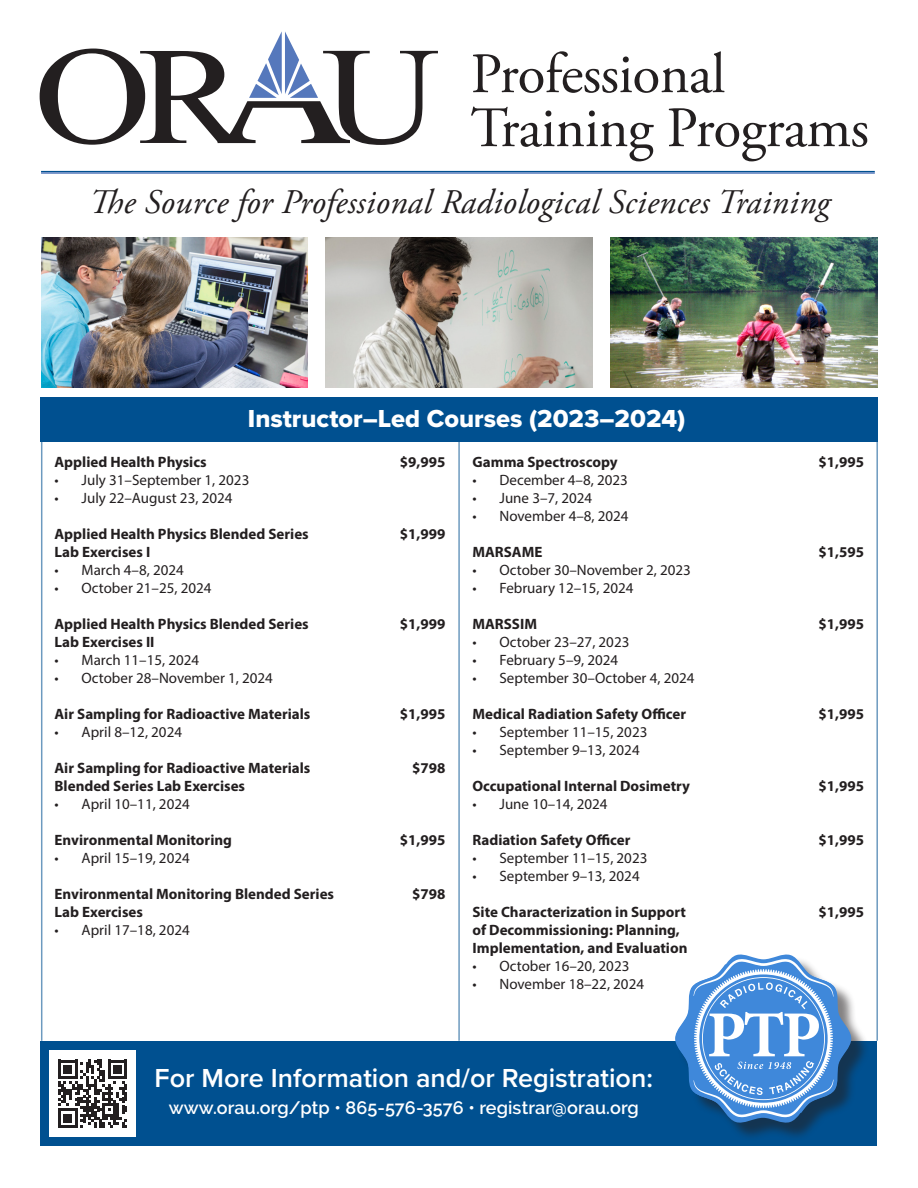
<style>
.page{position:relative;width:918px;height:1188px;background:#fff}
.page>*{position:absolute;margin:0;border:0;box-sizing:border-box;transform-origin:0 0}
.t1{font:57px/54px "Adobe Garamond Pro";letter-spacing:-.01em;color:#231f20}
.t2{font:italic 34.5px "Adobe Garamond Pro";letter-spacing:.005em;color:#231f20}
.t3{font:600 27px "Proxima Nova";color:#fff}
.t4{font:25.5px "Proxima Nova Extrabld";color:#fff}
.t5{font:600 18px "Raleway";letter-spacing:.005em;color:#fff}
.t6{font:700 15px "Myriad Pro";color:#231f20}
.t7{font:15px "Myriad Pro";color:#231f20}
</style>
<div class="page">
<svg style="left:40px;top:31px;width:398px;height:114px"></svg>
<hr style="left:41px;top:171px;width:834px;height:1px;background:#005090">
<hr style="left:41px;top:172px;width:834px;height:2px;background:#6182c1">
<div style="left:40px;top:1041px;width:838px;height:105px;background:#005090"></div>
<div style="left:678px;top:957px;width:192px;height:184px;background:#231f20;opacity:.56"></div>
<svg style="left:675px;top:954px;width:176px;height:170px"></svg>
<div style="left:50px;top:1050px;width:86px;height:87px;background:#fff"></div>
<svg style="left:58px;top:1060px;width:69px;height:68px"></svg>
<div style="left:40px;top:397px;width:838px;height:45px;background:#005090"></div>
<img style="left:41px;top:237px;width:267px;height:151px">
<img style="left:610px;top:237px;width:268px;height:151px">
<hr style="left:458px;top:442px;width:2px;height:599px;background:#005090">
<hr style="left:41px;top:442px;width:1px;height:599px;background:#005090">
<hr style="left:876px;top:442px;width:2px;height:599px;background:#005090">
<img style="left:326px;top:237px;width:266px;height:151px">
<h1 class="t1" style="left:471px;top:49px;width:400px">Professional<br>Training Programs</h1>
<h2 class="t2" style="left:89px;top:181px;width:742px">The Source for Professional Radiological Sciences Training</h2>
<p class="t4" style="left:248px;top:400px;width:439px">Instructor–Led Courses (2023–2024)</p>
<p class="t6" style="left:55px;top:452px;width:154px">Applied Health Physics</p>
<p class="t6" style="left:400px;top:452px;width:47px">$9,995</p>
<p class="t7" style="left:55px;top:471px;width:196px">• July 31–September 1, 2023</p>
<p class="t7" style="left:55px;top:489px;width:179px">• July 22–August 23, 2024</p>
<p class="t6" style="left:55px;top:524px;width:256px">Applied Health Physics Blended Series</p>
<p class="t6" style="left:400px;top:524px;width:47px">$1,999</p>
<p class="t6" style="left:55px;top:542px;width:97px">Lab Exercises I</p>
<p class="t7" style="left:55px;top:561px;width:131px">• March 4–8, 2024</p>
<p class="t7" style="left:55px;top:579px;width:158px">• October 21–25, 2024</p>
<p class="t6" style="left:55px;top:614px;width:256px">Applied Health Physics Blended Series</p>
<p class="t6" style="left:400px;top:614px;width:47px">$1,999</p>
<p class="t6" style="left:55px;top:632px;width:102px">Lab Exercises II</p>
<p class="t7" style="left:55px;top:651px;width:146px">• March 11–15, 2024</p>
<p class="t7" style="left:55px;top:669px;width:220px">• October 28–November 1, 2024</p>
<p class="t6" style="left:55px;top:704px;width:257px">Air Sampling for Radioactive Materials</p>
<p class="t6" style="left:400px;top:704px;width:47px">$1,995</p>
<p class="t7" style="left:55px;top:723px;width:129px">• April 8–12, 2024</p>
<p class="t6" style="left:55px;top:758px;width:257px">Air Sampling for Radioactive Materials</p>
<p class="t6" style="left:412px;top:758px;width:35px">$798</p>
<p class="t6" style="left:55px;top:776px;width:192px">Blended Series Lab Exercises</p>
<p class="t7" style="left:55px;top:795px;width:137px">• April 10–11, 2024</p>
<p class="t6" style="left:55px;top:830px;width:179px">Environmental Monitoring</p>
<p class="t6" style="left:400px;top:830px;width:47px">$1,995</p>
<p class="t7" style="left:55px;top:849px;width:137px">• April 15–19, 2024</p>
<p class="t6" style="left:55px;top:884px;width:281px">Environmental Monitoring Blended Series</p>
<p class="t6" style="left:412px;top:884px;width:35px">$798</p>
<p class="t6" style="left:55px;top:902px;width:90px">Lab Exercises</p>
<p class="t7" style="left:55px;top:921px;width:137px">• April 17–18, 2024</p>
<p class="t6" style="left:472px;top:452px;width:147px">Gamma Spectroscopy</p>
<p class="t6" style="left:818px;top:452px;width:47px">$1,995</p>
<p class="t7" style="left:472px;top:471px;width:157px">• December 4–8, 2023</p>
<p class="t7" style="left:472px;top:489px;width:121px">• June 3–7, 2024</p>
<p class="t7" style="left:472px;top:507px;width:158px">• November 4–8, 2024</p>
<p class="t6" style="left:472px;top:542px;width:72px">MARSAME</p>
<p class="t6" style="left:818px;top:542px;width:47px">$1,595</p>
<p class="t7" style="left:472px;top:561px;width:220px">• October 30–November 2, 2023</p>
<p class="t7" style="left:472px;top:579px;width:163px">• February 12–15, 2024</p>
<p class="t6" style="left:472px;top:614px;width:66px">MARSSIM</p>
<p class="t6" style="left:818px;top:614px;width:47px">$1,995</p>
<p class="t7" style="left:472px;top:633px;width:158px">• October 23–27, 2023</p>
<p class="t7" style="left:472px;top:651px;width:147px">• February 5–9, 2024</p>
<p class="t7" style="left:472px;top:669px;width:223px">• September 30–October 4, 2024</p>
<p class="t6" style="left:472px;top:704px;width:215px">Medical Radiation Safety Officer</p>
<p class="t6" style="left:818px;top:704px;width:47px">$1,995</p>
<p class="t7" style="left:472px;top:723px;width:176px">• September 11–15, 2023</p>
<p class="t7" style="left:472px;top:741px;width:169px">• September 9–13, 2024</p>
<p class="t6" style="left:472px;top:776px;width:219px">Occupational Internal Dosimetry</p>
<p class="t6" style="left:818px;top:776px;width:47px">$1,995</p>
<p class="t7" style="left:472px;top:795px;width:137px">• June 10–14, 2024</p>
<p class="t6" style="left:472px;top:830px;width:159px">Radiation Safety Officer</p>
<p class="t6" style="left:818px;top:830px;width:47px">$1,995</p>
<p class="t7" style="left:472px;top:849px;width:176px">• September 11–15, 2023</p>
<p class="t7" style="left:472px;top:867px;width:169px">• September 9–13, 2024</p>
<p class="t6" style="left:472px;top:902px;width:215px">Site Characterization in Support</p>
<p class="t6" style="left:818px;top:902px;width:47px">$1,995</p>
<p class="t6" style="left:472px;top:920px;width:209px">of Decommissioning: Planning,</p>
<p class="t6" style="left:472px;top:938px;width:217px">Implementation, and Evaluation</p>
<p class="t7" style="left:472px;top:957px;width:158px">• October 16–20, 2023</p>
<p class="t7" style="left:472px;top:975px;width:173px">• November 18–22, 2024</p>
<h3 class="t3" style="left:155px;top:1058px;width:500px">For More Information and/or Registration:</h3>
<p class="t5" style="left:169px;top:1098px;width:472px">www.orau.org/ptp • 865-576-3576 • registrar@orau.org</p>
</div>
